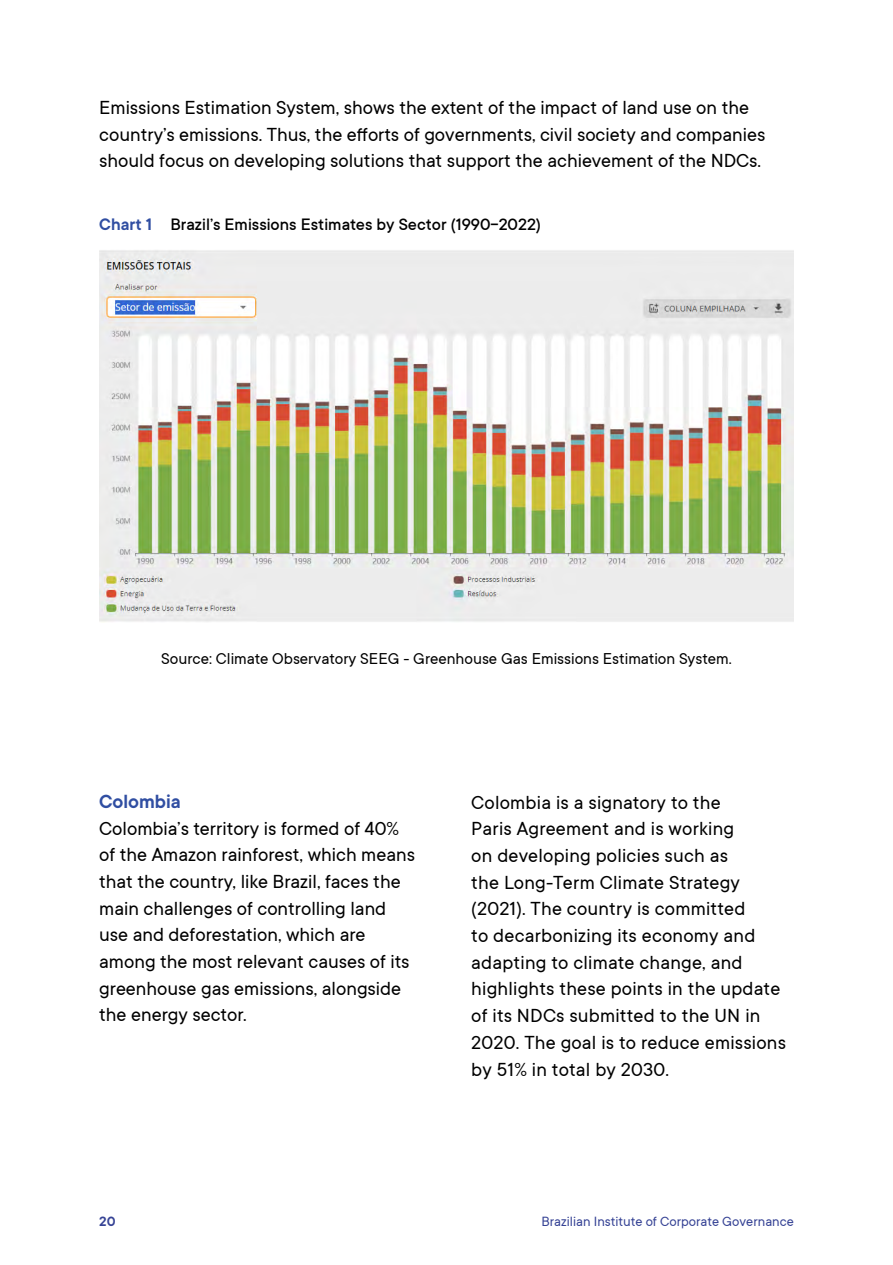
<style>
.page{position:relative;width:893px;height:1265px;background:#fff}
.page>*{position:absolute;margin:0;border:0;box-sizing:border-box;transform-origin:0 0}
.t1{font:21px/26.8px "TT Commons";color:#000}
.t2{font:600 21px "TT Commons";color:#304ea2}
.t3{font:500 18.38px "TT Commons";color:#000}
.t4{font:17.5px "TT Commons";color:#000}
.t5{font:14.88px "TT Commons";color:#364395}
.t6{font:600 14.88px "TT Commons";color:#364395}
.s1{font-weight:600;color:#304ea2}
</style>
<div class="page">
<img style="left:99px;top:250px;width:695px;height:372px">
<p class="t1" style="left:99px;top:94px;width:668px">Emissions Estimation System, shows the extent of the impact of land use on the country’s emissions. Thus, the efforts of governments, civil society and companies should focus on developing solutions that support the achievement of the NDCs.</p>
<p class="t3" style="left:99px;top:214px;width:443px"><span class="s1">Chart 1</span> Brazil’s Emissions Estimates by Sector (1990-2022)</p>
<p class="t4" style="left:161px;top:649px;width:572px">Source: Climate Observatory SEEG - Greenhouse Gas Emissions Estimation System.</p>
<p class="t2" style="left:99px;top:790px;width:83px">Colombia</p>
<p class="t1" style="left:99px;top:815px;width:317px">Colombia’s territory is formed of 40% of the Amazon rainforest, which means that the country, like Brazil, faces the main challenges of controlling land use and deforestation, which are among the most relevant causes of its greenhouse gas emissions, alongside the energy sector.</p>
<p class="t1" style="left:471px;top:789px;width:316px">Colombia is a signatory to the<br>Paris Agreement and is working<br>on developing policies such as<br>the Long-Term Climate Strategy (2021). The country is committed<br>to decarbonizing its economy and adapting to climate change, and highlights these points in the update of its NDCs submitted to the UN in<br>2020. The goal is to reduce emissions by 51% in total by 2030.</p>
<p class="t6" style="left:99px;top:1213px;width:18px">20</p>
<p class="t5" style="left:542px;top:1213px;width:254px">Brazilian Institute of Corporate Governance</p>
</div>
